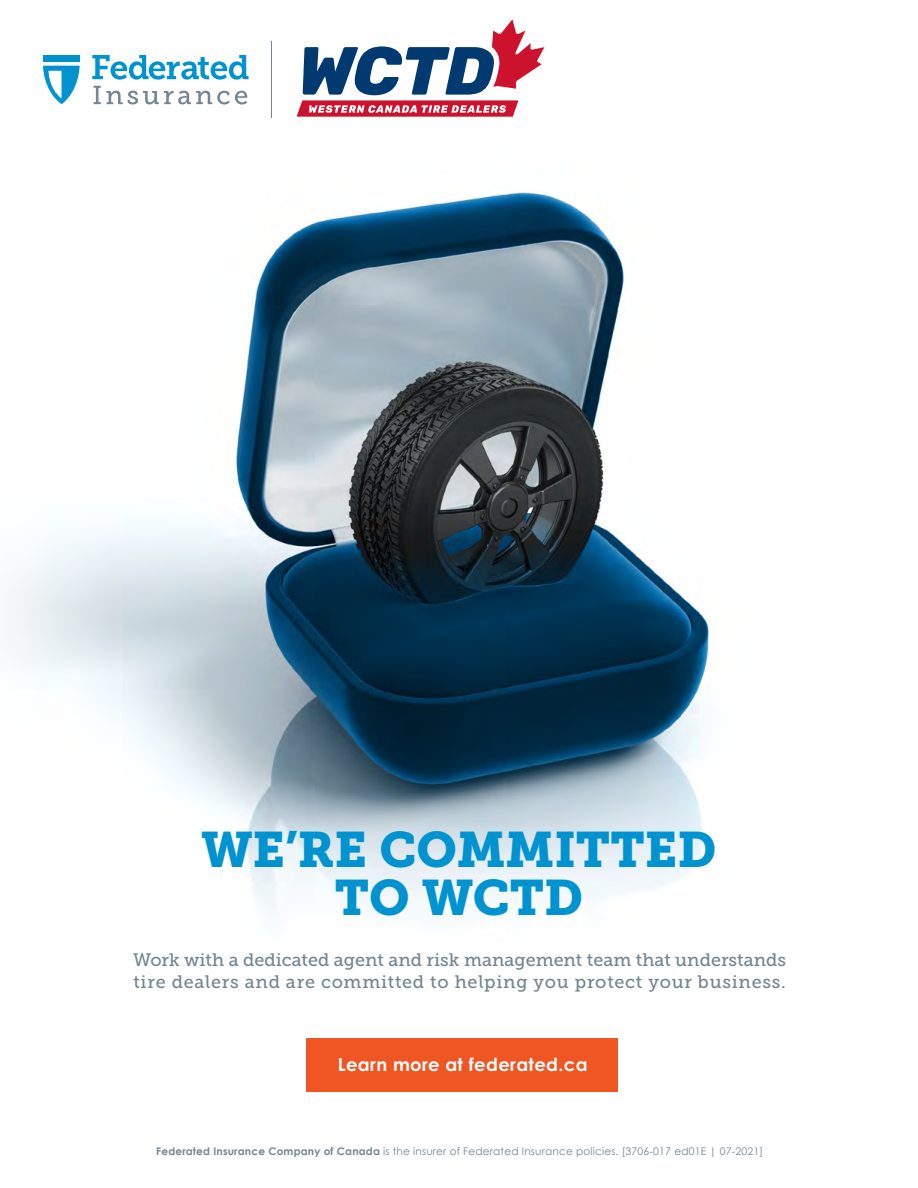
<style>
.page{position:relative;width:918px;height:1188px;background:#fff}
.page>*{position:absolute;margin:0;border:0;box-sizing:border-box;transform-origin:0 0}
.t1{font:49.5px/48.2px "Museo Slab 900";color:#0093d0;text-align:center}
.t2{font:18px/22.5px "Museo Slab 500";color:#738592}
.t3{font:700 18px "Century Gothic Pro";letter-spacing:.02em;color:#fff}
.t4{font:10.5px "Century Gothic";letter-spacing:.015em;color:#738592}
.s1{font-weight:700}
</style>
<div class="page">
<img style="left:9px;top:192px;width:702px;height:721px">
<svg style="left:43px;top:66px;width:37px;height:38px"></svg>
<div style="left:43px;top:55px;width:37px;height:7px;background:#0093d0"></div>
<svg style="left:94px;top:86px;width:153px;height:18px"></svg>
<svg style="left:92px;top:55px;width:157px;height:25px"></svg>
<hr style="left:271px;top:42px;width:1px;height:76px;background:#738592">
<div style="left:306px;top:1038px;width:312px;height:54px;background:#f05623"></div>
<svg style="left:297px;top:19px;width:247px;height:98px"></svg>
<h1 class="t1" style="left:202px;top:826px;width:516px">WE’RE COMMITTED<br>TO WCTD</h1>
<p class="t2" style="left:133px;top:948px;width:655px">Work with a dedicated agent and risk management team that understands tire dealers and are committed to helping you protect your business.</p>
<p class="t3" style="left:338px;top:1054px;width:251px">Learn more at federated.ca</p>
<p class="t4" style="left:156px;top:1145px;width:609px"><span class="s1">Federated Insurance Company of Canada</span> is the insurer of Federated Insurance policies. [3706-017 ed01E | 07-2021]</p>
</div>
